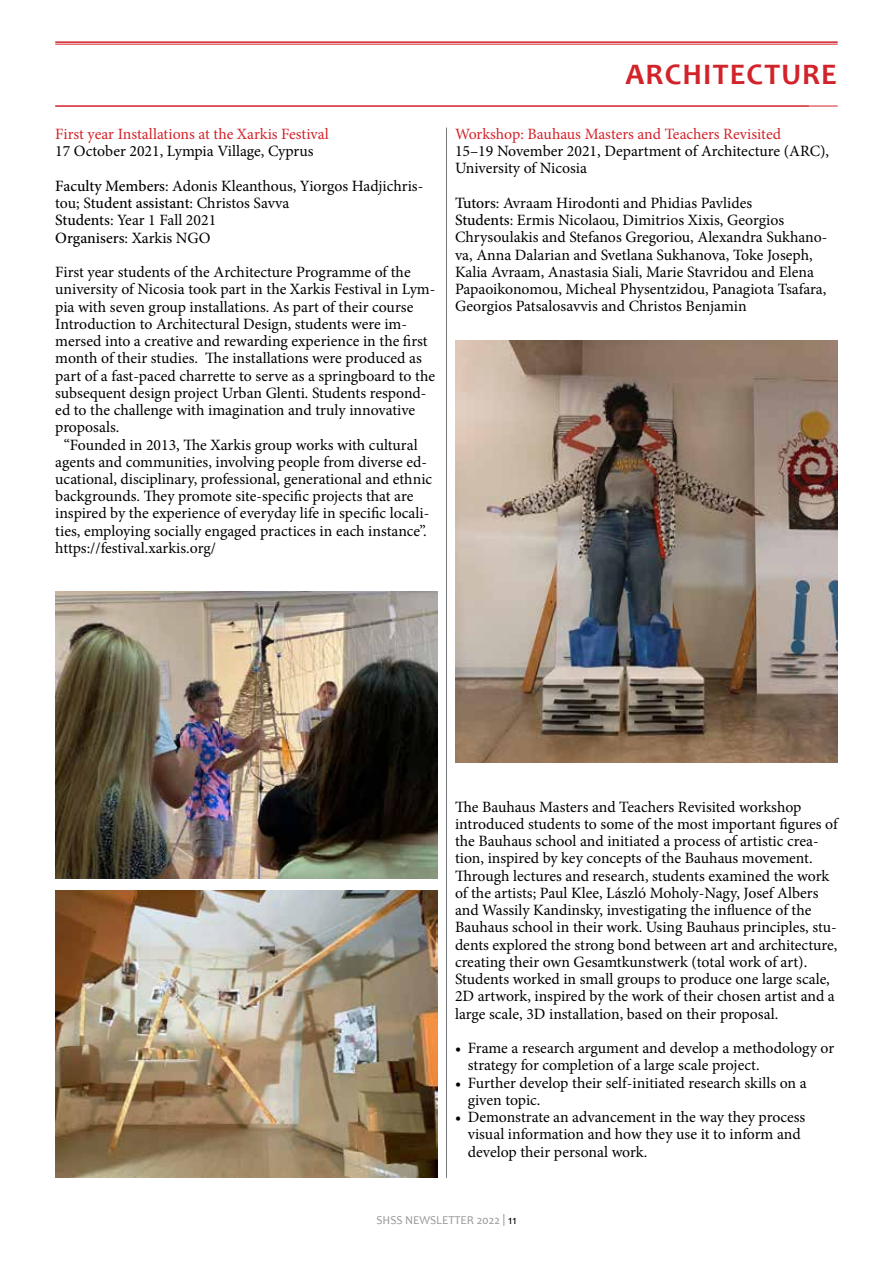
<style>
.page{position:relative;width:893px;height:1263px;background:#fff}
.page>*{position:absolute;margin:0;border:0;box-sizing:border-box;transform-origin:0 0}
.t1{font:700 30px "Candara";letter-spacing:.04em;color:#d2232a}
.t2{font:15.75px/17.2px "Minion Pro";color:#000}
.t3{font:15.75px "Minion Pro";letter-spacing:-.005em;color:#d2232a}
.t4{font:12px "Candara";color:#939598}
.s1{font-weight:500}
.s2{color:#000}
</style>
<div class="page">
<hr style="left:446px;top:128px;width:1px;height:1050px;background:#77787b">
<hr style="left:55px;top:41px;width:783px;height:2px;background:#d2232a">
<hr style="left:55px;top:44px;width:783px;height:1px;background:#d2232a">
<hr style="left:55px;top:106px;width:783px;height:1px;background:#d2232a">
<img style="left:55px;top:891px;width:383px;height:287px">
<img style="left:55px;top:591px;width:383px;height:287px">
<img style="left:455px;top:340px;width:383px;height:423px">
<p class="t3" style="left:55px;top:123px;width:275px">First year Installations at the Xarkis Festival</p>
<p class="t2" style="left:55px;top:134px;width:369px;line-height:34.5px">17 October 2021, Lympia Village, Cyprus<br><span class="s1">Faculty Members</span>: Adonis Kleanthous, Yiorgos Hadjichris-</p>
<p class="t2" style="left:55px;top:194px;width:236px">tou; S<span class="s1">tudent assistant</span>: Christos Savva<br><span class="s1">Students</span>: Year 1 Fall 2021<br><span class="s1">Organisers</span>: Xarkis NGO</p>
<p class="t2" style="left:55px;top:263px;width:357px">First year students of the Architecture Programme of the</p>
<p class="t2" style="left:55px;top:281px;width:382px">university of Nicosia took part in the Xarkis Festival in Lym-</p>
<p class="t2" style="left:55px;top:298px;width:360px">pia with seven group installations. As part of their course</p>
<p class="t2" style="left:55px;top:315px;width:353px">Introduction to Architectural Design, students were im-</p>
<p class="t2" style="left:55px;top:332px;width:374px">mersed into a creative and rewarding experience in the first</p>
<p class="t2" style="left:55px;top:350px;width:368px">month of their studies. The installations were produced as</p>
<p class="t2" style="left:55px;top:367px;width:381px">part of a fast-paced charrette to serve as a springboard to the</p>
<p class="t2" style="left:55px;top:384px;width:373px">subsequent design project Urban Glenti. Students respond-</p>
<p class="t2" style="left:55px;top:401px;width:361px">ed to the challenge with imagination and truly innovative</p>
<p class="t2" style="left:55px;top:419px;width:66px">proposals.</p>
<p class="t2" style="left:64px;top:436px;width:355px">“Founded in 2013, The Xarkis group works with cultural</p>
<p class="t2" style="left:55px;top:453px;width:373px">agents and communities, involving people from diverse ed-</p>
<p class="t2" style="left:55px;top:470px;width:378px">ucational, disciplinary, professional, generational and ethnic</p>
<p class="t2" style="left:55px;top:488px;width:360px">backgrounds. They promote site-specific projects that are</p>
<p class="t2" style="left:55px;top:505px;width:376px">inspired by the experience of everyday life in specific locali-</p>
<p class="t2" style="left:55px;top:522px;width:373px">ties, employing socially engaged practices in each instance”.</p>
<p class="t2" style="left:55px;top:539px;width:162px">https://festival.xarkis.org/</p>
<h1 class="t1" style="left:625px;top:56px;width:213px">ARCHITECTURE</h1>
<p class="t3" style="left:455px;top:123px;width:328px">Workshop: Bauhaus Masters and Teachers Revisited</p>
<p class="t2" style="left:455px;top:143px;width:376px">15–19 November 2021, Department of Architecture (ARC),<br>University of Nicosia</p>
<p class="t2" style="left:455px;top:194px;width:374px"><span class="s1">Tutors</span>: Avraam Hirodonti and Phidias Pavlides<br><span class="s1">Students</span>: Ermis Nicolaou, Dimitrios Xixis, Georgios Chrysoulakis and Stefanos Gregoriou, Alexandra Sukhano&shy;va, Anna Dalarian and Svetlana Sukhanova, Toke Joseph, Kalia Avraam, Anastasia Siali, Marie Stavridou and Elena Papaoikonomou, Micheal Physentzidou, Panagiota Tsafara, Georgios Patsalosavvis and Christos Benjamin</p>
<p class="t2" style="left:455px;top:798px;width:384px">The Bauhaus Masters and Teachers Revisited workshop introduced students to some of the most important figures of the Bauhaus school and initiated a process of artistic crea&shy;tion, inspired by key concepts of the Bauhaus movement.<br>Through lectures and research, students examined the work of the artists; Paul Klee, László Moholy-Nagy, Josef Albers and Wassily Kandinsky, investigating the influence of the Bauhaus school in their work. Using Bauhaus principles, stu&shy;dents explored the strong bond between art and architecture, creating their own Gesamtkunstwerk (total work of art).<br>Students worked in small groups to produce one large scale, 2D artwork, inspired by the work of their chosen artist and a large scale, 3D installation, based on their proposal.</p>
<p class="t2" style="left:468px;top:1039px;width:368px;text-indent:-13px">• Frame a research argument and develop a methodology or strategy for completion of a large scale project.</p>
<p class="t2" style="left:468px;top:1074px;width:340px;text-indent:-13px">• Further develop their self-initiated research skills on a given topic.</p>
<p class="t2" style="left:468px;top:1108px;width:339px;text-indent:-13px">• Demonstrate an advancement in the way they process visual information and how they use it to inform and develop their personal work.</p>
<p class="t4" style="left:376px;top:1212px;width:142px">SHSS NEWSLETTER 2022 | <span class="s2">11</span></p>
</div>
